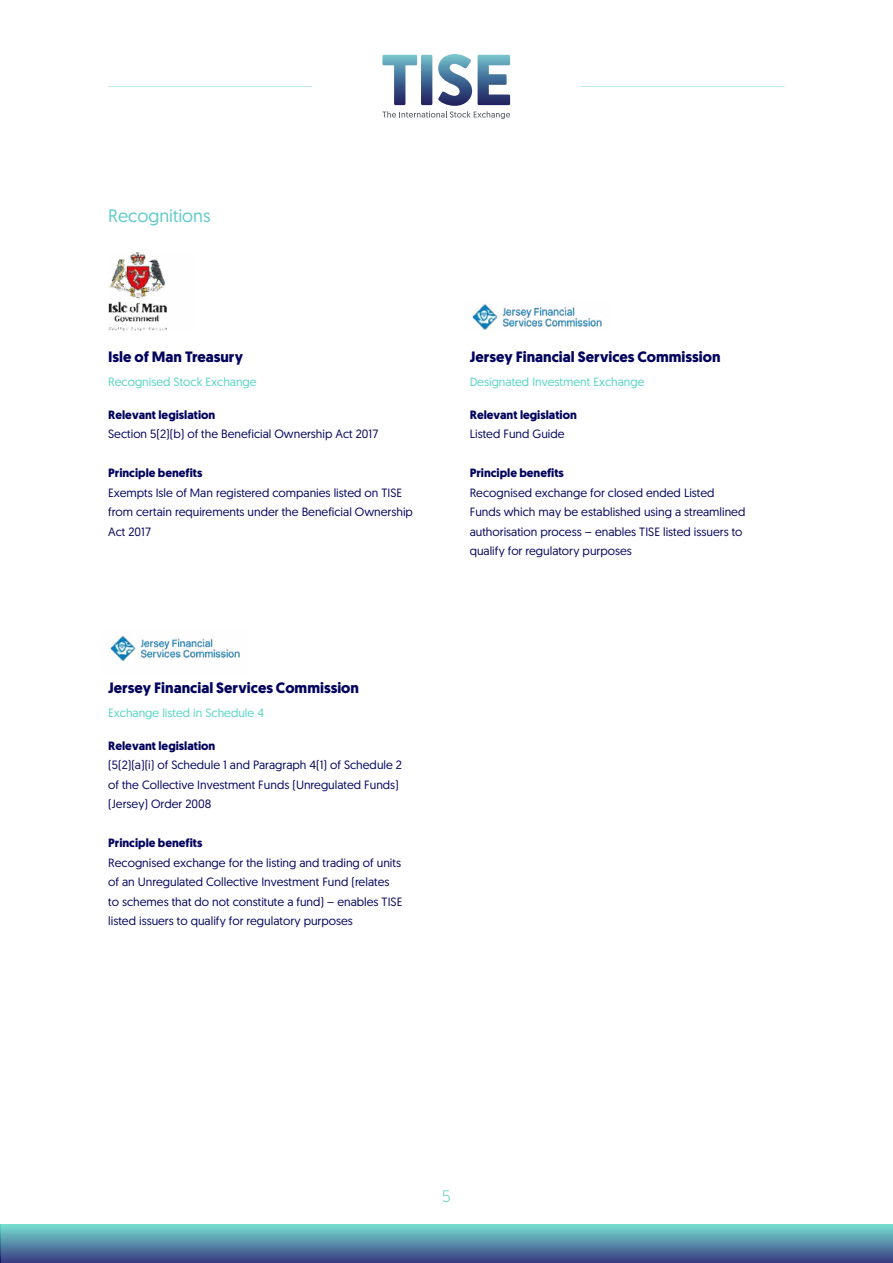
<style>
.page{position:relative;width:893px;height:1263px;background:#fff}
.page>*{position:absolute;margin:0;border:0;box-sizing:border-box;transform-origin:0 0}
.t1{font:18px "Geomanist";color:#5fcac9}
.t2{font:300 16.5px "Geomanist";color:#54d5c4}
.t3{font:700 15px "Geomanist";color:#03045e}
.t4{font:12px/19.5px "Geomanist";color:#03045e}
.t5{font:700 12px "Geomanist";color:#03045e}
.t6{font:12px "Geomanist";color:#54d5c4}
</style>
<div class="page">
<div style="left:1px;top:1225px;width:892px;height:38px;background:linear-gradient(to bottom,#75dccf,#383e82)"></div>
<svg style="left:0;top:1225px;width:1px;height:38px"></svg>
<svg style="left:382px;top:54px;width:128px;height:65px"></svg>
<hr style="left:108px;top:86px;width:204px;height:1px;background:#5fcac9">
<hr style="left:580px;top:86px;width:204px;height:1px;background:#5fcac9">
<img style="left:108px;top:252px;width:59px;height:79px">
<img style="left:472px;top:304px;width:130px;height:26px">
<img style="left:110px;top:635px;width:130px;height:26px">
<h1 class="t1" style="left:108px;top:204px;width:104px">Recognitions</h1>
<p class="t3" style="left:108px;top:347px;width:137px">Isle of Man Treasury</p>
<p class="t6" style="left:108px;top:374px;width:150px">Recognised Stock Exchange</p>
<p class="t5" style="left:108px;top:406px;width:109px">Relevant legislation</p>
<p class="t4" style="left:108px;top:424px;width:271px">Section 5(2)(b) of the Beneficial Ownership Act 2017</p>
<p class="t5" style="left:108px;top:465px;width:96px">Principle benefits</p>
<p class="t4" style="left:108px;top:482px;width:306px">Exempts Isle of Man registered companies listed on TISE from certain requirements under the Beneficial Ownership<br>Act 2017</p>
<p class="t3" style="left:108px;top:678px;width:252px">Jersey Financial Services Commission</p>
<p class="t6" style="left:108px;top:705px;width:157px">Exchange listed in Schedule 4</p>
<p class="t5" style="left:108px;top:738px;width:109px">Relevant legislation</p>
<p class="t4" style="left:108px;top:755px;width:295px">(5(2)(a)(i) of Schedule 1 and Paragraph 4(1) of Schedule 2 of the Collective Investment Funds (Unregulated Funds) (Jersey) Order 2008</p>
<p class="t5" style="left:108px;top:835px;width:96px">Principle benefits</p>
<p class="t4" style="left:108px;top:852px;width:296px">Recognised exchange for the listing and trading of units of an Unregulated Collective Investment Fund (relates to schemes that do not constitute a fund) – enables TISE listed issuers to qualify for regulatory purposes</p>
<p class="t3" style="left:470px;top:347px;width:252px">Jersey Financial Services Commission</p>
<p class="t6" style="left:470px;top:374px;width:176px">Designated Investment Exchange</p>
<p class="t5" style="left:470px;top:406px;width:109px">Relevant legislation</p>
<p class="t4" style="left:470px;top:424px;width:96px">Listed Fund Guide</p>
<p class="t5" style="left:470px;top:465px;width:96px">Principle benefits</p>
<p class="t4" style="left:470px;top:482px;width:277px">Recognised exchange for closed ended Listed Funds which may be established using a streamlined authorisation process – enables TISE listed issuers to qualify for regulatory purposes</p>
<h2 class="t2" style="left:442px;top:1185px;width:10px">5</h2>
</div>
